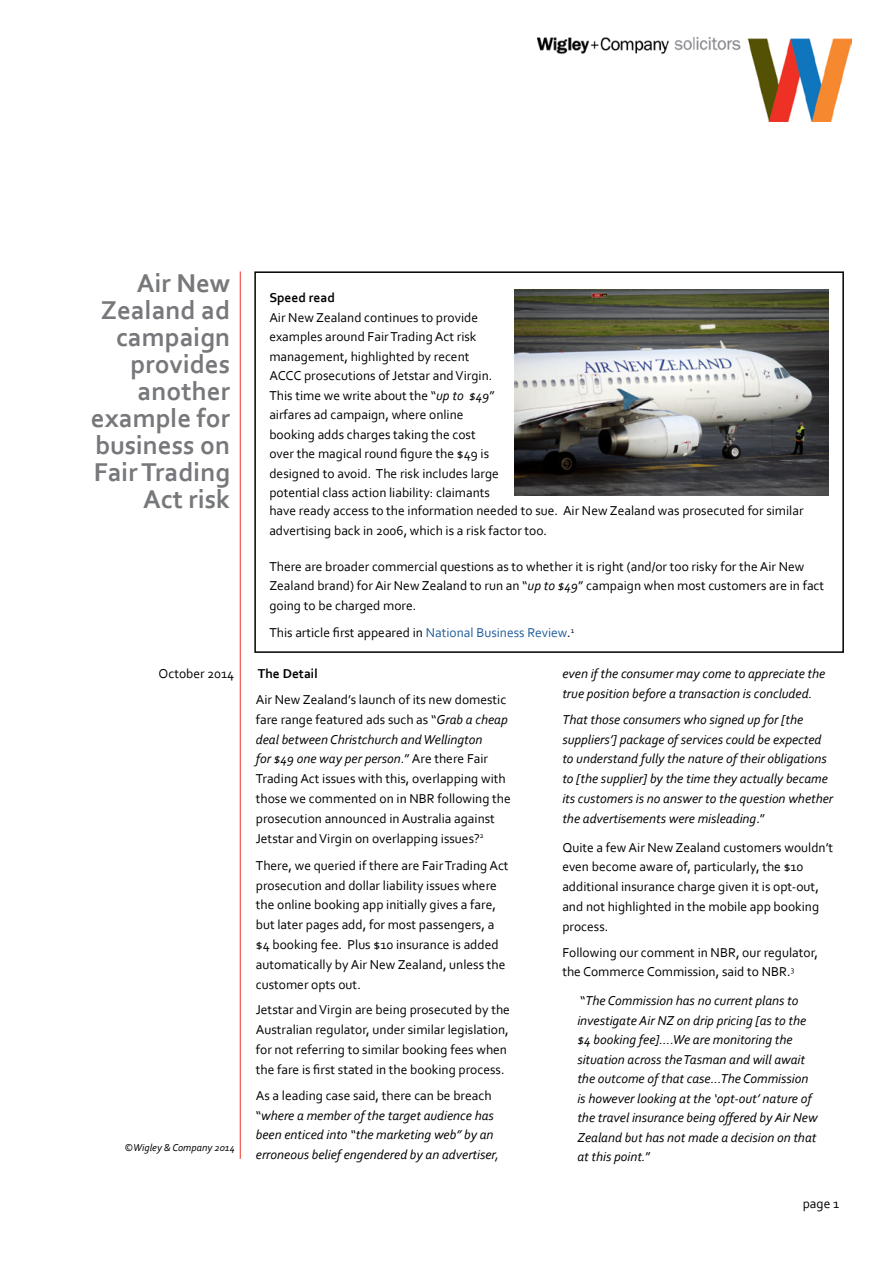
<style>
.page{position:relative;width:893px;height:1263px;background:#fff}
.page>*{position:absolute;margin:0;border:0;box-sizing:border-box;transform-origin:0 0}
.t1{font:700 27px/27px "Corbel";color:#77787b;text-align:right}
.t2{font:13.5px/19.8px "Corbel";color:#000}
.t3{font:italic 13.5px/19.8px "Corbel";color:#000}
.t4{font:700 13.5px "Corbel";color:#000}
.t5{font:italic 10.5px "Corbel";color:#000}
.s1{font-style:italic}
.s2{color:#215e9e}
.s3{font-style:normal}
</style>
<div class="page">
<hr style="left:240px;top:271px;width:1px;height:888px;background:#ee3425">
<div style="left:254px;top:271px;width:590px;height:382px;border:2px solid #000"></div>
<img style="left:538px;top:37px;width:313px;height:85px">
<img style="left:514px;top:289px;width:314px;height:206px">
<h1 class="t1" style="left:91px;top:268px;width:141px">Air New<br>Zealand ad campaign provides another example for business on<br>Fair Trading<br>Act risk</h1>
<p class="t2" style="left:159px;top:663px;width:77px">October 2014</p>
<p class="t5" style="left:125px;top:1141px;width:112px">©Wigley &amp; Company 2014</p>
<p class="t4" style="left:269px;top:290px;width:67px">Speed read</p>
<p class="t2" style="left:269px;top:307px;width:231px">Air New Zealand continues to provide examples around Fair Trading Act risk management, highlighted by recent ACCC prosecutions of Jetstar and Virgin.<br>This time we write about the “<span class="s1">up to $49</span>” airfares ad campaign, where online booking adds charges taking the cost over the magical round figure the $49 is designed to avoid. The risk includes large potential class action liability: claimants</p>
<p class="t2" style="left:269px;top:501px;width:536px">have ready access to the information needed to sue. Air New Zealand was prosecuted for similar advertising back in 2006, which is a risk factor too.</p>
<p class="t2" style="left:269px;top:556px;width:556px">There are broader commercial questions as to whether it is right (and/or too risky for the Air New<br>Zealand brand) for Air New Zealand to run an “<span class="s1">up to $49</span>” campaign when most customers are in fact going to be charged more.</p>
<p class="t2" style="left:269px;top:622px;width:306px">This article first appeared in <span class="s2">National Business Review</span>.<sup>1</sup></p>
<p class="t4" style="left:258px;top:665px;width:62px">The Detail</p>
<p class="t2" style="left:256px;top:689px;width:256px">Air New Zealand’s launch of its new domestic fare range featured ads such as “<span class="s1">Grab a cheap deal between Christchurch and Wellington<br>for $49 one way per person</span>.” Are there Fair Trading Act issues with this, overlapping with those we commented on in NBR following the prosecution announced in Australia against Jetstar and Virgin on overlapping issues?<sup>2</sup></p>
<p class="t2" style="left:256px;top:855px;width:254px">There, we queried if there are Fair Trading Act prosecution and dollar liability issues where the online booking app initially gives a fare, but later pages add, for most passengers, a $4 booking fee. Plus $10 insurance is added automatically by Air New Zealand, unless the customer opts out.</p>
<p class="t2" style="left:256px;top:1000px;width:256px">Jetstar and Virgin are being prosecuted by the Australian regulator, under similar legislation, for not referring to similar booking fees when the fare is first stated in the booking process.</p>
<p class="t3" style="left:256px;top:1085px;width:245px"><span class="s3">As a leading case said, there can be breach “</span>where a member of the target audience has been enticed into “the marketing web” by an erroneous belief engendered by an advertiser,</p>
<p class="t3" style="left:562px;top:663px;width:265px">even if the consumer may come to appreciate the true position before a transaction is concluded.</p>
<p class="t3" style="left:562px;top:709px;width:272px">That those consumers who signed up for [the suppliers’] package of services could be expected to understand fully the nature of their obligations to [the supplier] by the time they actually became its customers is no answer to the question whether the advertisements were misleading<span class="s3">.”</span></p>
<p class="t2" style="left:562px;top:837px;width:272px">Quite a few Air New Zealand customers wouldn’t even become aware of, particularly, the $10 additional insurance charge given it is opt-out, and not highlighted in the mobile app booking process.</p>
<p class="t2" style="left:562px;top:942px;width:257px">Following our comment in NBR, our regulator, the Commerce Commission, said to NBR.<sup>3</sup></p>
<p class="t3" style="left:577px;top:990px;width:242px"><span class="s3">“</span>The Commission has no current plans to investigate Air NZ on drip pricing [as to the $4 booking fee]….We are monitoring the situation across the Tasman and will await the outcome of that case…The Commission is however looking at the ‘opt-out’ nature of the travel insurance being offered by Air New Zealand but has not made a decision on that at this point.<span class="s3">”</span></p>
<p class="t2" style="left:803px;top:1193px;width:38px">page 1</p>
</div>
